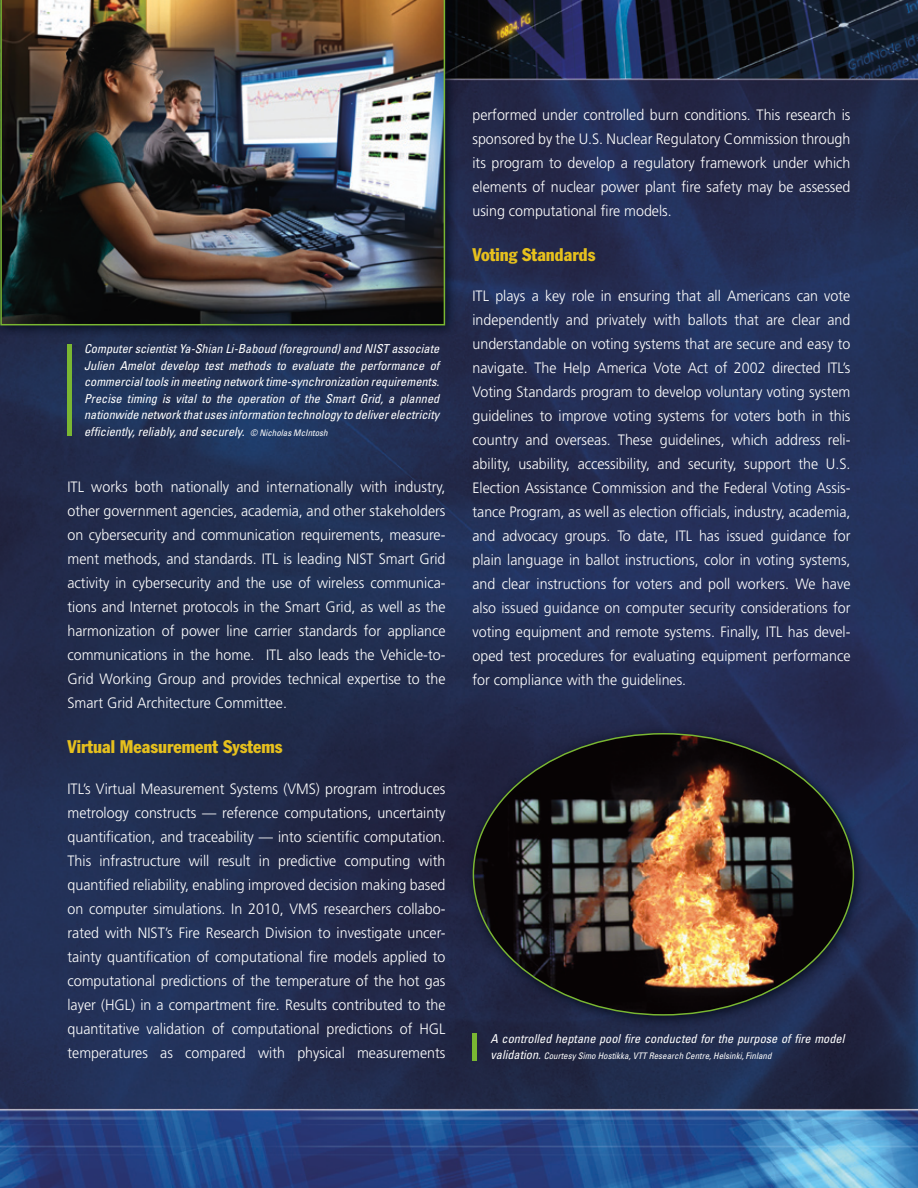
<style>
.page{position:relative;width:918px;height:1188px;background:#fff}
.page>*{position:absolute;margin:0;border:0;box-sizing:border-box;transform-origin:0 0}
.t1{font:condensed 18px "Franklin Gothic Std";color:#e6c01d}
.t2{font:300 15px/24px "Frutiger";color:#fff;text-align:justify;scale:.95 1}
.t3{font:italic condensed 12.3px/16.5px "Univers";color:#fff;text-align:justify}
.t4{font:italic condensed 9px "Univers";color:#fff}
.s1{font-size:9px}
.s2{font-size:12.3px}
</style>
<div class="page">
<img style="left:0;top:0;width:918px;height:1188px">
<div style="left:0;top:0;width:458px;height:338px;background:#000716;opacity:.75"></div>
<img style="left:0;top:0;width:445px;height:325px">
<hr style="left:68px;top:345px;width:4px;height:91px;background:#7ab732">
<div style="left:472px;top:1033px;width:5px;height:28px;background:#7ab732"></div>
<div style="left:464px;top:724px;width:402px;height:304px;background:#000716;opacity:.75"></div>
<img style="left:473px;top:734px;width:380px;height:281px">
<p class="t3" style="left:84px;top:341px;width:357px">Computer scientist Ya-Shian Li-Baboud (foreground) and NIST associate Julien Amelot develop test methods to evaluate the performance of commercial tools in meeting network time-synchronization requirements.<br>Precise timing is vital to the operation of the Smart Grid, a planned nationwide network that uses information technology to deliver electricity efficiently, reliably, and securely. <span class="s1">© Nicholas McIntosh</span></p>
<p class="t2" style="left:68px;top:475px;width:399px">ITL works both nationally and internationally with industry, other government agencies, academia, and other stakeholders on cybersecurity and communication requirements, measure&shy;ment methods, and standards. ITL is leading NIST Smart Grid activity in cybersecurity and the use of wireless communica&shy;tions and Internet protocols in the Smart Grid, as well as the harmonization of power line carrier standards for appliance communications in the home. ITL also leads the Vehicle-to-Grid Working Group and provides technical expertise to the Smart Grid Architecture Committee.</p>
<p class="t1" style="left:68px;top:736px;width:216px">Virtual Measurement Systems</p>
<p class="t2" style="left:68px;top:776px;width:399px">ITL’s Virtual Measurement Systems (VMS) program introduces metrology constructs — reference computations, uncertainty quantification, and traceability — into scientific computation.<br>This infrastructure will result in predictive computing with quantified reliability, enabling improved decision making based on computer simulations. In 2010, VMS researchers collabo&shy;rated with NIST’s Fire Research Division to investigate uncer&shy;tainty quantification of computational fire models applied to computational predictions of the temperature of the hot gas layer (HGL) in a compartment fire. Results contributed to the quantitative validation of computational predictions of HGL temperatures as compared with physical measurements</p>
<p class="t2" style="left:472px;top:103px;width:399px">performed under controlled burn conditions. This research is sponsored by the U.S. Nuclear Regulatory Commission through its program to develop a regulatory framework under which elements of nuclear power plant fire safety may be assessed using computational fire models.</p>
<p class="t1" style="left:472px;top:243px;width:125px">Voting Standards</p>
<p class="t2" style="left:472px;top:284px;width:399px">ITL plays a key role in ensuring that all Americans can vote independently and privately with ballots that are clear and understandable on voting systems that are secure and easy to navigate. The Help America Vote Act of 2002 directed ITL’s Voting Standards program to develop voluntary voting system guidelines to improve voting systems for voters both in this country and overseas. These guidelines, which address reli&shy;ability, usability, accessibility, and security, support the U.S.<br>Election Assistance Commission and the Federal Voting Assis&shy;tance Program, as well as election officials, industry, academia, and advocacy groups. To date, ITL has issued guidance for plain language in ballot instructions, color in voting systems, and clear instructions for voters and poll workers. We have also issued guidance on computer security considerations for voting equipment and remote systems. Finally, ITL has devel&shy;oped test procedures for evaluating equipment performance for compliance with the guidelines.</p>
<p class="t3" style="left:490px;top:1030px;width:356px">A controlled heptane pool fire conducted for the purpose of fire model</p>
<p class="t4" style="left:490px;top:1050px;width:283px"><span class="s2">validation.</span> Courtesy Simo Hostikka, VTT Research Centre, Helsinki, Finland</p>
</div>
